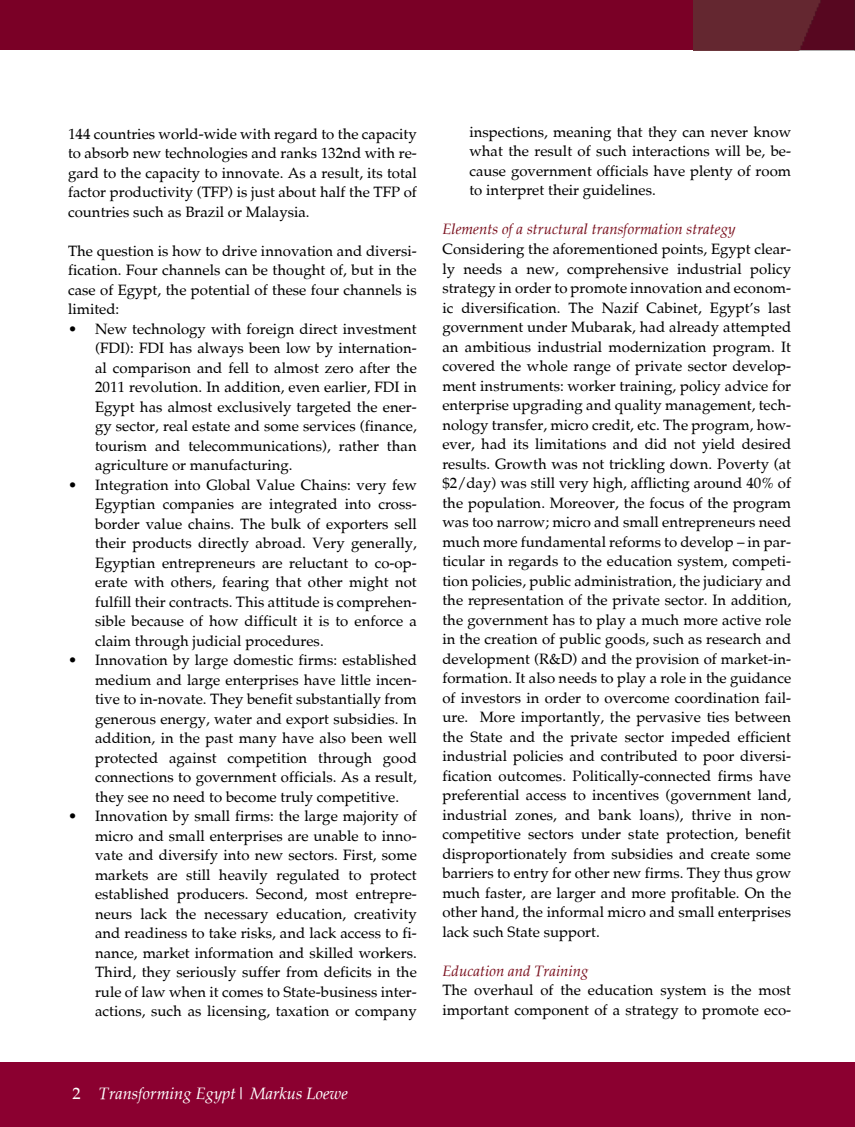
<style>
.page{position:relative;width:855px;height:1127px;background:#fff}
.page>*{position:absolute;margin:0;border:0;box-sizing:border-box;transform-origin:0 0}
.t1{font:italic 16.5px "Palatia";color:#fff}
.t2{font:15px/19.5px "Palatia";color:#000;text-align:justify}
.t3{font:italic 15px "Palatia";color:#7b1220}
.s1{font-style:normal}
</style>
<div class="page">
<div style="left:0;top:0;width:855px;height:50px;background:#7a0026"></div>
<img style="left:693px;top:0;width:162px;height:50px">
<div style="left:0;top:1062px;width:855px;height:65px;background:#8b0030"></div>
<p class="t2" style="left:68px;top:124px;width:350px">144 countries world-wide with regard to the capacity to absorb new technologies and ranks 132nd with re&shy;gard to the capacity to innovate. As a result, its total factor productivity (TFP) is just about half the TFP of countries such as Brazil or Malaysia.</p>
<p class="t2" style="left:68px;top:241px;width:350px">The question is how to drive innovation and diversi&shy;fication. Four channels can be thought of, but in the case of Egypt, the potential of these four channels is limited:</p>
<p class="t2" style="left:95px;top:319px;width:323px;text-indent:-27px">• New technology with foreign direct investment (FDI): FDI has always been low by internation&shy;al comparison and fell to almost zero after the 2011 revolution. In addition, even earlier, FDI in Egypt has almost exclusively targeted the ener&shy;gy sector, real estate and some services (finance, tourism and telecommunications), rather than agriculture or manufacturing.</p>
<p class="t2" style="left:95px;top:475px;width:323px;text-indent:-27px">• Integration into Global Value Chains: very few Egyptian companies are integrated into cross&shy;border value chains. The bulk of exporters sell their products directly abroad. Very generally, Egyptian entrepreneurs are reluctant to co-op&shy;erate with others, fearing that other might not fulfill their contracts. This attitude is comprehen&shy;sible because of how difficult it is to enforce a claim through judicial procedures.</p>
<p class="t2" style="left:95px;top:650px;width:323px;text-indent:-27px">• Innovation by large domestic firms: established medium and large enterprises have little incen&shy;tive to in-novate. They benefit substantially from generous energy, water and export subsidies. In addition, in the past many have also been well protected against competition through good connections to government officials. As a result, they see no need to become truly competitive.</p>
<p class="t2" style="left:95px;top:806px;width:323px;text-indent:-27px">• Innovation by small firms: the large majority of micro and small enterprises are unable to inno&shy;vate and diversify into new sectors. First, some markets are still heavily regulated to protect established producers. Second, most entrepre&shy;neurs lack the necessary education, creativity and readiness to take risks, and lack access to fi&shy;nance, market information and skilled workers.<br>Third, they seriously suffer from deficits in the rule of law when it comes to State-business inter&shy;actions, such as licensing, taxation or company</p>
<p class="t2" style="left:469px;top:122px;width:323px">inspections, meaning that they can never know what the result of such interactions will be, be&shy;cause government officials have plenty of room to interpret their guidelines.</p>
<p class="t3" style="left:442px;top:220px;width:295px">Elements of a structural transformation strategy</p>
<p class="t2" style="left:442px;top:239px;width:350px">Considering the aforementioned points, Egypt clear&shy;ly needs a new, comprehensive industrial policy strategy in order to promote innovation and econom&shy;ic diversification. The Nazif Cabinet, Egypt’s last government under Mubarak, had already attempted an ambitious industrial modernization program. It covered the whole range of private sector develop&shy;ment instruments: worker training, policy advice for enterprise upgrading and quality management, tech&shy;nology transfer, micro credit, etc. The program, how&shy;ever, had its limitations and did not yield desired results. Growth was not trickling down. Poverty (at $2/day) was still very high, afflicting around 40% of the population. Moreover, the focus of the program was too narrow; micro and small entrepreneurs need much more fundamental reforms to develop – in par&shy;ticular in regards to the education system, competi&shy;tion policies, public administration, the judiciary and the representation of the private sector. In addition, the government has to play a much more active role in the creation of public goods, such as research and development (R&amp;D) and the provision of market-in&shy;formation. It also needs to play a role in the guidance of investors in order to overcome coordination fail&shy;ure. More importantly, the pervasive ties between the State and the private sector impeded efficient industrial policies and contributed to poor diversi&shy;fication outcomes. Politically-connected firms have preferential access to incentives (government land, industrial zones, and bank loans), thrive in non&shy;competitive sectors under state protection, benefit disproportionately from subsidies and create some barriers to entry for other new firms. They thus grow much faster, are larger and more profitable. On the other hand, the informal micro and small enterprises lack such State support.</p>
<p class="t3" style="left:442px;top:961px;width:148px">Education and Training</p>
<p class="t2" style="left:442px;top:980px;width:350px">The overhaul of the education system is the most important component of a strategy to promote eco-</p>
<p class="t1" style="left:72px;top:1083px;width:277px"><span class="s1">2</span> Transforming Egypt| Markus Loewe</p>
</div>
